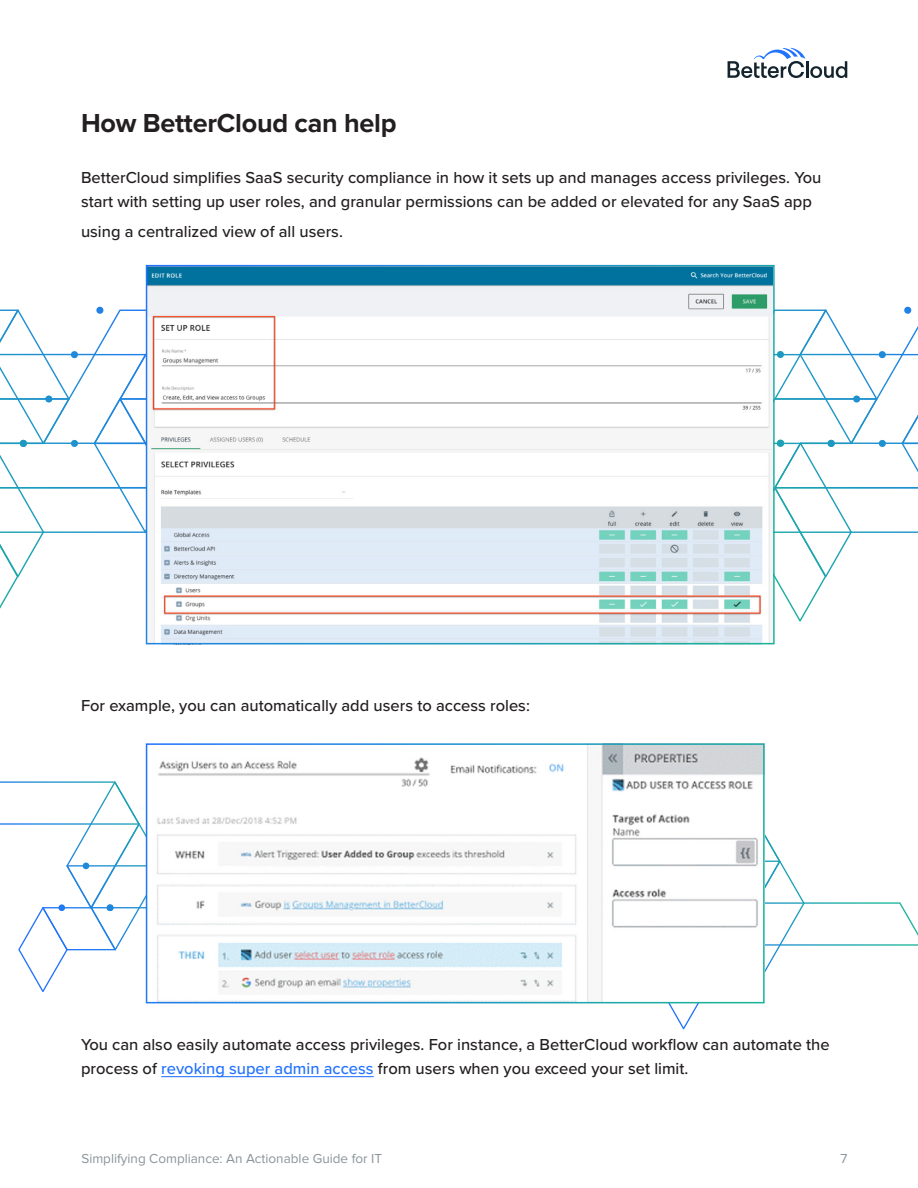
<style>
.page{position:relative;width:918px;height:1188px;background:#fff}
.page>*{position:absolute;margin:0;border:0;box-sizing:border-box;transform-origin:0 0}
.Section_Header{font:700 27px "Proxima Nova";letter-spacing:-.01em;color:#231f20}
.Body_Copy{font:500 16.5px/24px "Proxima Nova";color:#231f20}
.t1{font:13.5px "Proxima Nova";color:#8a9499}
.s1{color:#2272ff}
</style>
<div class="page">
<svg style="left:728px;top:48px;width:119px;height:30px"></svg>
<svg style="left:0;top:307px;width:146px;height:302px"></svg>
<svg style="left:775px;top:307px;width:143px;height:315px"></svg>
<hr style="left:161px;top:1076px;width:213px;height:1px;background:#2272ff">
<svg style="left:563px;top:834px;width:355px;height:195px"></svg>
<svg style="left:0;top:781px;width:146px;height:211px"></svg>
<img style="left:148px;top:267px;width:625px;height:375px">
<img style="left:157px;top:746px;width:605px;height:254px">
<div style="left:146px;top:743px;width:619px;height:260px;border:2px solid #fff"></div>
<p class="Section_Header" style="left:81px;top:108px;width:317px">How BetterCloud can help</p>
<p class="Body_Copy" style="left:81px;top:165px;width:742px">BetterCloud simplifies SaaS security compliance in how it sets up and manages access privileges. You start with setting up user roles, and granular permissions can be added or elevated for any SaaS app</p>
<p class="Body_Copy" style="left:81px;top:219px;width:263px">using a centralized view of all users.</p>
<p class="Body_Copy" style="left:81px;top:693px;width:450px">For example, you can automatically add users to access roles:</p>
<p class="Body_Copy" style="left:81px;top:1032px;width:750px">You can also easily automate access privileges. For instance, a BetterCloud workflow can automate the process of <span class="s1">revoking super admin access</span> from users when you exceed your set limit.</p>
<p class="t1" style="left:81px;top:1150px;width:302px">Simplifying Compliance: An Actionable Guide for IT</p>
<p class="t1" style="left:840px;top:1150px;width:8px">7</p>
</div>
